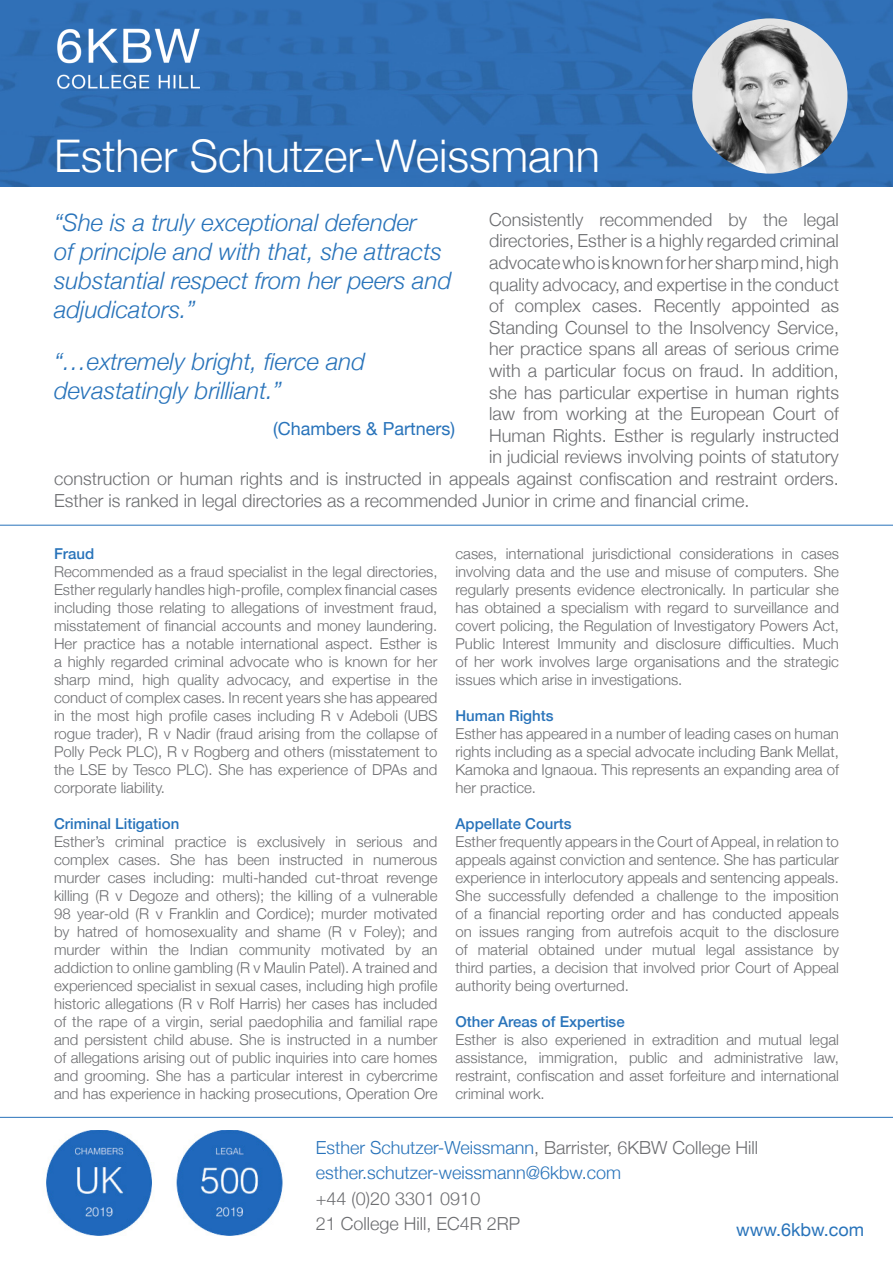
<style>
.page{position:relative;width:893px;height:1263px;background:#fff}
.page>*{position:absolute;margin:0;border:0;box-sizing:border-box;transform-origin:0 0}
.t1{font:300 45px "Helvetica Neue";color:#fff}
.t2{font:italic 300 24px/28.8px "Helvetica Neue";color:#2873ba}
.t3{font:300 18px "Helvetica Neue";color:#6c6d70}
.t4{font:300 18px "Helvetica Neue";color:#2873ba}
.t5{font:18px "Helvetica Neue";color:#2873ba}
.t6{font:300 15px/18px "Helvetica Neue";color:#6c6d70;text-align:justify}
.t7{font:500 15px "Helvetica Neue";color:#2873ba}
.s1{color:#2873ba}
</style>
<div class="page">
<img style="left:0;top:0;width:893px;height:186px">
<img style="left:57px;top:28px;width:143px;height:60px">
<img style="left:692px;top:18px;width:155px;height:156px;border-radius:78px">
<img style="left:46px;top:1130px;width:237px;height:106px">
<hr style="left:0;top:1117px;width:893px;height:1px;background:#2873ba">
<hr style="left:0;top:525px;width:893px;height:1px;background:#2873ba">
<p class="t1" style="left:54px;top:120px;width:547px">Esther Schutzer-Weissmann</p>
<p class="t3" style="left:489px;top:205px;width:351px">Consistently recommended by the legal</p>
<p class="t3" style="left:489px;top:226px;width:351px">directories, Esther is a highly regarded criminal</p>
<p class="t3" style="left:489px;top:248px;width:351px">advocate who is known for her sharp mind, high</p>
<p class="t3" style="left:489px;top:270px;width:351px">quality advocacy, and expertise in the conduct</p>
<p class="t3" style="left:489px;top:291px;width:351px">of complex cases. Recently appointed as</p>
<p class="t3" style="left:489px;top:313px;width:351px">Standing Counsel to the Insolvency Service,</p>
<p class="t3" style="left:489px;top:334px;width:351px">her practice spans all areas of serious crime</p>
<p class="t3" style="left:489px;top:356px;width:351px">with a particular focus on fraud. In addition,</p>
<p class="t3" style="left:489px;top:378px;width:351px">she has particular expertise in human rights</p>
<p class="t3" style="left:489px;top:399px;width:351px">law from working at the European Court of</p>
<p class="t3" style="left:489px;top:421px;width:351px">Human Rights. Esther is regularly instructed</p>
<p class="t3" style="left:489px;top:442px;width:351px">in judicial reviews involving points of statutory</p>
<p class="t3" style="left:54px;top:464px;width:786px">construction or human rights and is instructed in appeals against confiscation and restraint orders.</p>
<p class="t3" style="left:54px;top:486px;width:697px">Esther is ranked in legal directories as a recommended Junior in crime and financial crime.</p>
<p class="t7" style="left:54px;top:541px;width:42px">Fraud</p>
<p class="t6" style="left:54px;top:561px;width:385px">Recommended as a fraud specialist in the legal directories, Esther regularly handles high-profile, complex financial cases including those relating to allegations of investment fraud, misstatement of financial accounts and money laundering.<br>Her practice has a notable international aspect. Esther is a highly regarded criminal advocate who is known for her sharp mind, high quality advocacy, and expertise in the conduct of complex cases. In recent years she has appeared in the most high profile cases including R v Adeboli (UBS rogue trader), R v Nadir (fraud arising from the collapse of Polly Peck PLC), R v Rogberg and others (misstatement to the LSE by Tesco PLC). She has experience of DPAs and corporate liability.</p>
<p class="t7" style="left:54px;top:811px;width:127px">Criminal Litigation</p>
<p class="t6" style="left:54px;top:831px;width:385px">Esther’s criminal practice is exclusively in serious and complex cases. She has been instructed in numerous murder cases including: multi-handed cut-throat revenge killing (R v Degoze and others); the killing of a vulnerable 98 year-old (R v Franklin and Cordice); murder motivated by hatred of homosexuality and shame (R v Foley); and murder within the Indian community motivated by an addiction to online gambling (R v Maulin Patel). A trained and experienced specialist in sexual cases, including high profile historic allegations (R v Rolf Harris) her cases has included of the rape of a virgin, serial paedophilia and familial rape and persistent child abuse. She is instructed in a number of allegations arising out of public inquiries into care homes and grooming. She has a particular interest in cybercrime and has experience in hacking prosecutions, Operation Ore</p>
<p class="t2" style="left:54px;top:207px;width:399px">“She is a truly exceptional defender<br>of principle and with that, she attracts substantial respect from her peers and adjudicators.”</p>
<p class="t2" style="left:54px;top:345px;width:313px">“…extremely bright, fierce and devastatingly brilliant.”</p>
<p class="t5" style="left:273px;top:415px;width:183px">(Chambers &amp; Partners)</p>
<p class="t6" style="left:455px;top:543px;width:385px">cases, international jurisdictional considerations in cases involving data and the use and misuse of computers. She regularly presents evidence electronically. In particular she has obtained a specialism with regard to surveillance and covert policing, the Regulation of Investigatory Powers Act, Public Interest Immunity and disclosure difficulties. Much of her work involves large organisations and the strategic issues which arise in investigations.</p>
<p class="t7" style="left:455px;top:703px;width:100px">Human Rights</p>
<p class="t6" style="left:455px;top:723px;width:385px">Esther has appeared in a number of leading cases on human rights including as a special advocate including Bank Mellat, Kamoka and Ignaoua. This represents an expanding area of her practice.</p>
<p class="t7" style="left:455px;top:811px;width:118px">Appellate Courts</p>
<p class="t6" style="left:455px;top:831px;width:385px">Esther frequently appears in the Court of Appeal, in relation to appeals against conviction and sentence. She has particular experience in interlocutory appeals and sentencing appeals.<br>She successfully defended a challenge to the imposition of a financial reporting order and has conducted appeals on issues ranging from autrefois acquit to the disclosure of material obtained under mutual legal assistance by third parties, a decision that involved prior Court of Appeal authority being overturned.</p>
<p class="t7" style="left:455px;top:1009px;width:171px">Other Areas of Expertise</p>
<p class="t6" style="left:455px;top:1029px;width:385px">Esther is also experiened in extradition and mutual legal assistance, immigration, public and administrative law, restraint, confiscation and asset forfeiture and international criminal work.</p>
<p class="t3" style="left:316px;top:1132px;width:444px"><span class="s1">Esther Schutzer-Weissmann</span>, Barrister, 6KBW College Hill</p>
<p class="t4" style="left:316px;top:1158px;width:307px">esther.schutzer-weissmann@6kbw.com</p>
<p class="t3" style="left:316px;top:1183px;width:166px">+44 (0)20 3301 0910</p>
<p class="t3" style="left:316px;top:1209px;width:206px">21 College Hill, EC4R 2RP</p>
<p class="t5" style="left:736px;top:1216px;width:129px">www.6kbw.com</p>
</div>
